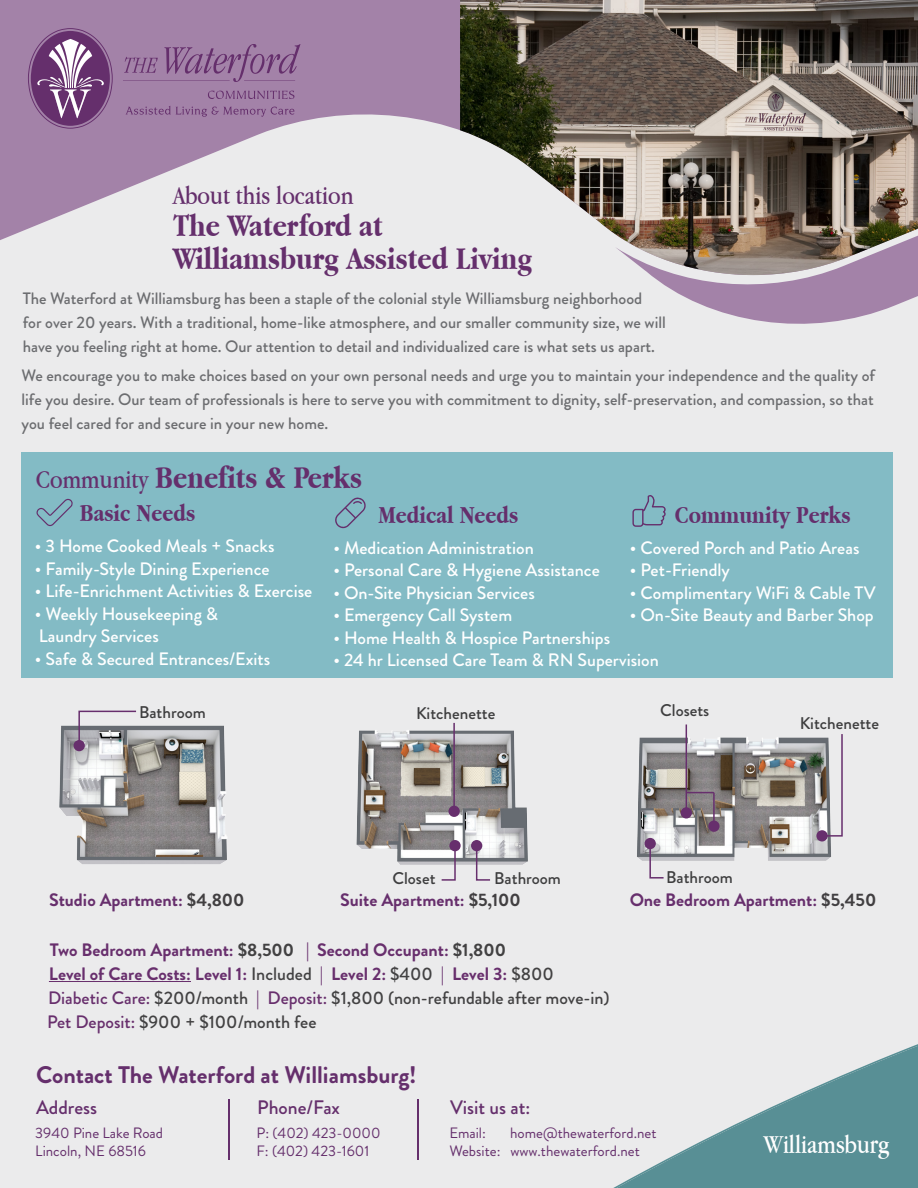
<style>
.page{position:relative;width:918px;height:1188px;background:#ebebec}
.page>*{position:absolute;margin:0;border:0;box-sizing:border-box;transform-origin:0 0}
.t1{font:700 33px/33px "Apple Garamond";color:#652f6c}
.t2{font:27px "Apple Garamond";color:#652f6c}
.t3{font:27px "Apple Garamond";color:#fff}
.t4{font:700 25.5px "Apple Garamond";color:#652f6c}
.t5{font:700 24px "Brandon Grotesque";color:#652f6c}
.t6{font:500 19.5px "Brandon Grotesque";color:#652f6c}
.t7{font:500 18px/22.5px "Brandon Grotesque";color:#fff}
.t8{font:500 18px/24px "Brandon Grotesque";color:#424142}
.t9{font:700 18px "Brandon Grotesque";color:#672f6d}
.t10{font:500 16.95px "Brandon Grotesque";color:#3e3e3f}
.t11{font:500 16.5px/24px "Brandon Grotesque";color:#6c6d70}
.t12{font:15px/18px "Brandon Grotesque";color:#652f6c}
.s1{font-weight:400;font-size:27px}
.s2{color:#413f41}
.s3{font-weight:700;color:#682f6d}
.s4{font-weight:700}
.s5{color:#682f6d}
</style>
<div class="page">
<svg style="left:0;top:0;width:460px;height:240px;fill:#a382a8"></svg>
<svg style="left:651px;top:275px;width:267px;height:49px"></svg>
<img style="left:460px;top:0;width:458px;height:275px">
<svg style="left:164px;top:44px;width:136px;height:38px;background:#96719b"></svg>
<hr style="left:244px;top:80px;width:51px;height:1px;background:#652f6c">
<hr style="left:123px;top:80px;width:107px;height:1px;background:#652f6c">
<svg style="left:124px;top:57px;width:34px;height:16px"></svg>
<svg style="left:208px;top:91px;width:86px;height:8px"></svg>
<svg style="left:28px;top:28px;width:85px;height:101px;background:#8d6693"></svg>
<svg style="left:126px;top:106px;width:168px;height:11px;background:#97739d"></svg>
<hr style="left:229px;top:1099px;width:1px;height:60px;background:#652f6c">
<hr style="left:418px;top:1099px;width:1px;height:60px;background:#652f6c">
<svg style="left:613px;top:1044px;width:305px;height:144px;fill:#588f95"></svg>
<hr style="left:49px;top:981px;width:142px;height:1px;background:#682f6d">
<div style="left:22px;top:453px;width:871px;height:225px;background:#83bbc5"></div>
<svg style="left:37px;top:499px;width:36px;height:27px"></svg>
<svg style="left:632px;top:495px;width:34px;height:32px"></svg>
<svg style="left:335px;top:497px;width:31px;height:31px"></svg>
<img style="left:637px;top:732px;width:194px;height:129px">
<img style="left:59px;top:725px;width:168px;height:139px">
<img style="left:356px;top:730px;width:172px;height:135px">
<hr style="left:453px;top:723px;width:2px;height:89px;background:#672f6d">
<div style="left:448px;top:806px;width:12px;height:11px;background:#672f6d;border-radius:50%"></div>
<hr style="left:686px;top:724px;width:1px;height:89px;background:#672f6d">
<div style="left:681px;top:807px;width:11px;height:12px;background:#672f6d;border-radius:50%"></div>
<hr style="left:713px;top:793px;width:2px;height:33px;background:#672f6d">
<div style="left:708px;top:821px;width:12px;height:11px;background:#672f6d;border-radius:50%"></div>
<svg style="left:78px;top:710px;width:60px;height:37px"></svg>
<div style="left:74px;top:740px;width:11px;height:11px;background:#672f6d;border-radius:50%"></div>
<svg style="left:475px;top:844px;width:17px;height:37px"></svg>
<div style="left:471px;top:840px;width:11px;height:11px;background:#672f6d;border-radius:50%"></div>
<svg style="left:440px;top:844px;width:17px;height:37px"></svg>
<div style="left:449px;top:840px;width:12px;height:11px;background:#672f6d;border-radius:50%"></div>
<svg style="left:649px;top:842px;width:16px;height:37px"></svg>
<div style="left:645px;top:838px;width:11px;height:11px;background:#672f6d;border-radius:50%"></div>
<svg style="left:820px;top:733px;width:23px;height:104px"></svg>
<div style="left:816px;top:830px;width:12px;height:11px;background:#672f6d;border-radius:50%"></div>
<svg style="left:687px;top:792px;width:27px;height:1px"></svg>
<p class="t2" style="left:173px;top:179px;width:182px">About this location</p>
<p class="t1" style="left:173px;top:209px;width:361px">The Waterford at<br>Williamsburg Assisted Living</p>
<p class="t11" style="left:23px;top:287px;width:645px">The Waterford at Williamsburg has been a staple of the colonial style Williamsburg neighborhood<br>for over 20 years. With a traditional, home-like atmosphere, and our smaller community size, we will have you feeling right at home. Our attention to detail and individualized care is what sets us apart.</p>
<p class="t11" style="left:21px;top:363px;width:855px;text-align:justify">We encourage you to make choices based on your own personal needs and urge you to maintain your independence and the quality of life you desire. Our team of professionals is here to serve you with commitment to dignity, self-preservation, and compassion, so that you feel cared for and secure in your new home.</p>
<p class="t1" style="left:36px;top:460px;width:328px"><span class="s1">Community</span> Benefits &amp; Perks</p>
<p class="t4" style="left:80px;top:499px;width:117px">Basic Needs</p>
<p class="t4" style="left:378px;top:500px;width:142px">Medical Needs</p>
<p class="t4" style="left:675px;top:500px;width:177px">Community Perks</p>
<p class="t7" style="left:35px;top:535px;width:241px">• 3 Home Cooked Meals + Snacks</p>
<p class="t7" style="left:35px;top:558px;width:236px">• Family-Style Dining Experience</p>
<p class="t7" style="left:35px;top:580px;width:279px">• Life-Enrichment Activities &amp; Exercise</p>
<p class="t7" style="left:35px;top:603px;width:185px">• Weekly Housekeeping &amp;<br>Laundry Services</p>
<p class="t7" style="left:35px;top:648px;width:237px">• Safe &amp; Secured Entrances/Exits</p>
<p class="t7" style="left:333px;top:537px;width:202px">• Medication Administration</p>
<p class="t7" style="left:333px;top:559px;width:268px">• Personal Care &amp; Hygiene Assistance</p>
<p class="t7" style="left:333px;top:582px;width:203px">• On-Site Physician Services</p>
<p class="t7" style="left:333px;top:604px;width:180px">• Emergency Call System</p>
<p class="t7" style="left:333px;top:627px;width:278px">• Home Health &amp; Hospice Partnerships</p>
<p class="t7" style="left:333px;top:649px;width:327px">• 24 hr Licensed Care Team &amp; RN Supervision</p>
<p class="t7" style="left:630px;top:537px;width:231px">• Covered Porch and Patio Areas</p>
<p class="t7" style="left:630px;top:559px;width:101px">• Pet-Friendly</p>
<p class="t7" style="left:630px;top:582px;width:247px">• Complimentary WiFi &amp; Cable TV</p>
<p class="t7" style="left:630px;top:604px;width:245px">• On-Site Beauty and Barber Shop</p>
<p class="t10" style="left:139px;top:700px;width:68px">Bathroom</p>
<p class="t10" style="left:416px;top:701px;width:81px">Kitchenette</p>
<p class="t10" style="left:660px;top:699px;width:51px">Closets</p>
<p class="t10" style="left:393px;top:866px;width:45px">Closet</p>
<p class="t10" style="left:494px;top:866px;width:68px">Bathroom</p>
<p class="t10" style="left:666px;top:866px;width:68px">Bathroom</p>
<p class="t10" style="left:800px;top:712px;width:81px">Kitchenette</p>
<p class="t9" style="left:49px;top:887px;width:197px">Studio Apartment: <span class="s2">$4,800</span></p>
<p class="t9" style="left:340px;top:888px;width:182px">Suite Apartment: <span class="s2">$5,100</span></p>
<p class="t9" style="left:630px;top:887px;width:248px">One Bedroom Apartment: <span class="s2">$5,450</span></p>
<p class="t8" style="left:47px;top:938px;width:564px"><span class="s3">Two Bedroom Apartment:</span> <span class="s4">$8,500</span> <span class="s3">| Second Occupant:</span> <span class="s4">$1,800<br></span><span class="s3">Level of Care Costs: Level 1:</span> Included <span class="s5">|</span> <span class="s3">Level 2:</span> $400 <span class="s5">|</span> <span class="s3">Level 3:</span> $800<br><span class="s5">Diabetic Care:</span> $200/month <span class="s5">| Deposit:</span> $1,800 (non-refundable after move-in)<br><span class="s5">Pet Deposit:</span> $900 + $100/month fee</p>
<p class="t5" style="left:36px;top:1058px;width:382px">Contact The Waterford at Williamsburg!</p>
<p class="t6" style="left:36px;top:1094px;width:63px">Address</p>
<p class="t12" style="left:35px;top:1124px;width:129px">3940 Pine Lake Road<br>Lincoln, NE 68516</p>
<p class="t6" style="left:257px;top:1094px;width:84px">Phone/Fax</p>
<p class="t12" style="left:257px;top:1124px;width:125px">P: (402) 423-0000<br>F: (402) 423-1601</p>
<p class="t6" style="left:450px;top:1094px;width:82px">Visit us at:</p>
<p class="t12" style="left:449px;top:1124px;width:38px">Email:</p>
<p class="t12" style="left:449px;top:1124px;width:209px;text-indent:61px">home@thewaterford.net<br>Website: www.thewaterford.net</p>
<p class="t3" style="left:764px;top:1128px;width:127px">Williamsburg</p>
</div>
